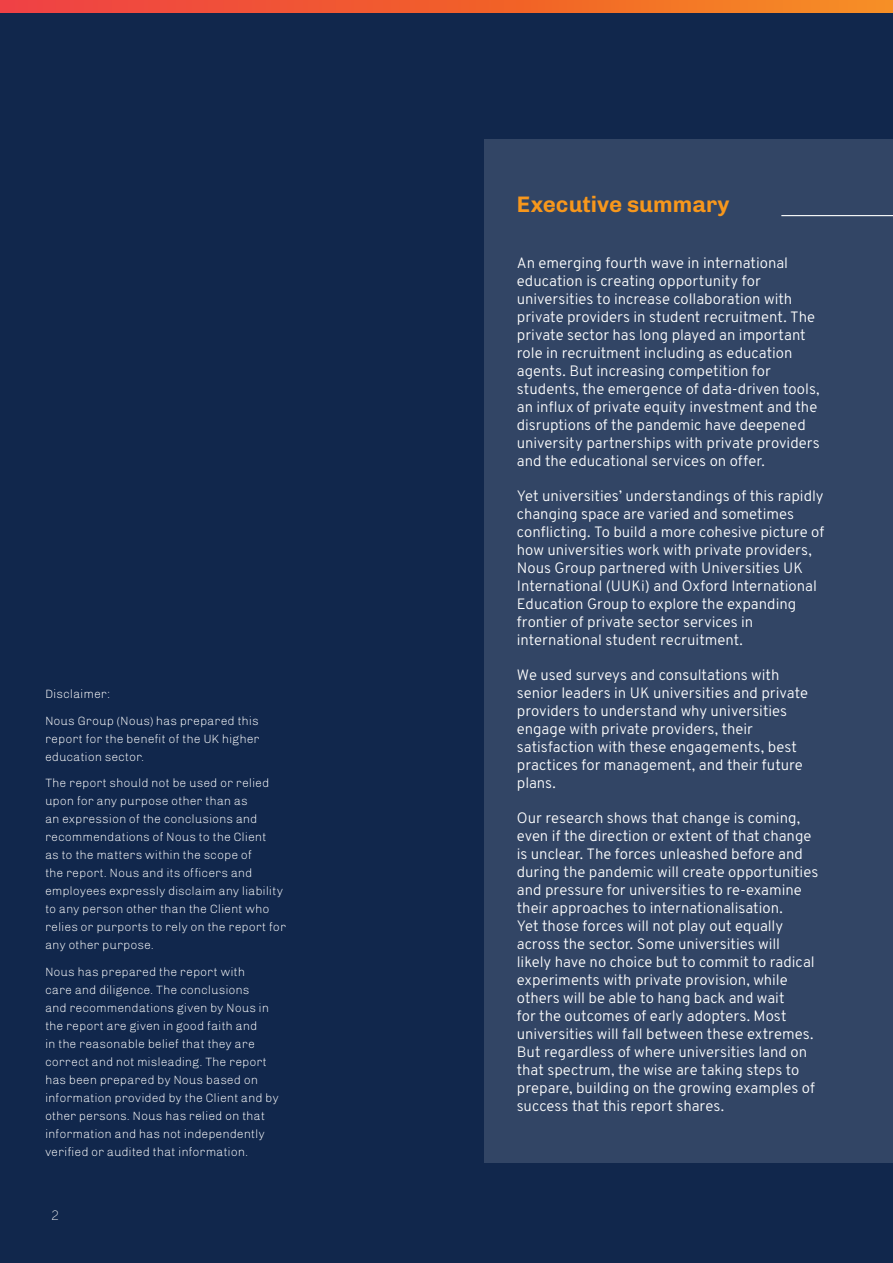
<style>
.page{position:relative;width:893px;height:1263px;background:#fff}
.page>*{position:absolute;margin:0;border:0;box-sizing:border-box;transform-origin:0 0}
.t1{font:700 22.5px "Chivo";color:#f7971c}
.t2{font:300 15px/18px "Overpass";color:#fff}
.t3{font:100 13.5px "Overpass";color:#fff}
.t4{font:300 12px/18px "Chivo";letter-spacing:.015em;color:#fff}
</style>
<div class="page">
<div style="left:0;top:13px;width:893px;height:1250px;background:#11274c"></div>
<div style="left:485px;top:139px;width:408px;height:1024px;background:#324565"></div>
<img style="left:0;top:0;width:893px;height:13px">
<hr style="left:781px;top:215px;width:112px;height:1px;background:#fff">
<p class="t4" style="left:45px;top:686px;width:66px">Disclaimer:</p>
<p class="t4" style="left:45px;top:712px;width:216px;text-align:justify">Nous Group (Nous) has prepared this report for the benefit of the UK higher education sector.</p>
<p class="t4" style="left:45px;top:775px;width:242px">The report should not be used or relied upon for any purpose other than as<br>an expression of the conclusions and recommendations of Nous to the Client<br>as to the matters within the scope of<br>the report. Nous and its officers and employees expressly disclaim any liability to any person other than the Client who relies or purports to rely on the report for any other purpose.</p>
<p class="t4" style="left:45px;top:963px;width:235px">Nous has prepared the report with<br>care and diligence. The conclusions<br>and recommendations given by Nous in the report are given in good faith and<br>in the reasonable belief that they are correct and not misleading. The report has been prepared by Nous based on information provided by the Client and by other persons. Nous has relied on that information and has not independently verified or audited that information.</p>
<p class="t3" style="left:51px;top:1209px;width:10px">2</p>
<h1 class="t1" style="left:517px;top:195px;width:214px">Executive summary</h1>
<p class="t2" style="left:517px;top:255px;width:304px">An emerging fourth wave in international education is creating opportunity for universities to increase collaboration with private providers in student recruitment. The private sector has long played an important role in recruitment including as education agents. But increasing competition for students, the emergence of data-driven tools, an influx of private equity investment and the disruptions of the pandemic have deepened university partnerships with private providers and the educational services on offer.</p>
<p class="t2" style="left:517px;top:488px;width:309px">Yet universities’ understandings of this rapidly changing space are varied and sometimes conflicting. To build a more cohesive picture of how universities work with private providers, Nous Group partnered with Universities UK International (UUKi) and Oxford International Education Group to explore the expanding frontier of private sector services in international student recruitment.</p>
<p class="t2" style="left:517px;top:667px;width:293px">We used surveys and consultations with senior leaders in UK universities and private providers to understand why universities engage with private providers, their satisfaction with these engagements, best practices for management, and their future plans.</p>
<p class="t2" style="left:517px;top:810px;width:303px">Our research shows that change is coming, even if the direction or extent of that change is unclear. The forces unleashed before and during the pandemic will create opportunities and pressure for universities to re-examine their approaches to internationalisation.<br>Yet those forces will not play out equally across the sector. Some universities will likely have no choice but to commit to radical experiments with private provision, while others will be able to hang back and wait<br>for the outcomes of early adopters. Most universities will fall between these extremes.<br>But regardless of where universities land on that spectrum, the wise are taking steps to prepare, building on the growing examples of success that this report shares.</p>
</div>
